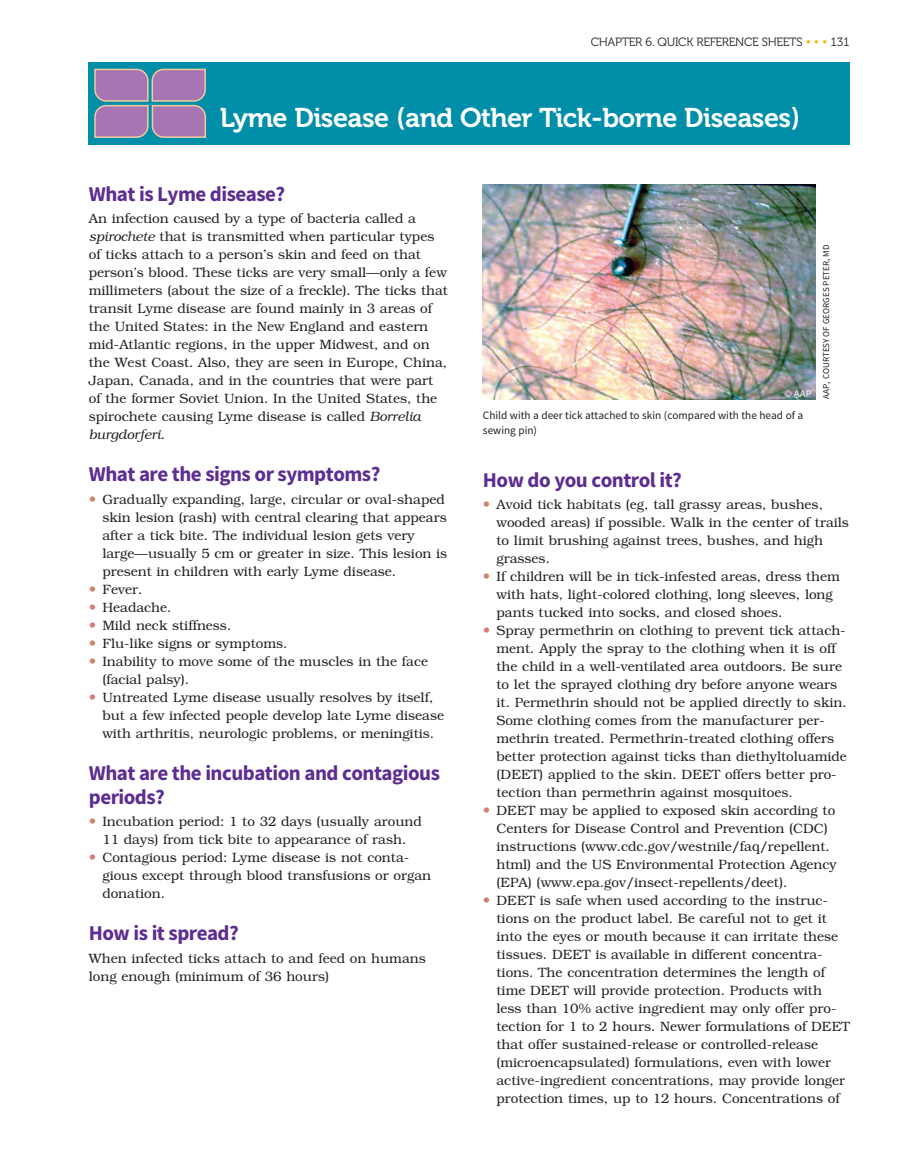
<style>
.page{position:relative;width:907px;height:1174px;background:#fff}
.page>*{position:absolute;margin:0;border:0;box-sizing:border-box;transform-origin:0 0}
.t1{font:27px "Museo 700";letter-spacing:-.02em;color:#fff}
.t2{font:700 21px/24px "Source Sans Pro";letter-spacing:-.025em;color:#5d2d91}
.t3{font:300 13.5px/18px "Bookman Std";color:#231f20}
.t4{font:12px "Museo 300";letter-spacing:-.025em;color:#231f20}
.t5{font:11.25px/15px "Source Sans Pro";color:#231f20}
.t6{font:9px "Source Sans Pro";color:#231f20}
.s1{color:#fcb61c}
.s2{font-style:italic}
</style>
<div class="page">
<div style="left:88px;top:63px;width:761px;height:82px;background:#008ea8"></div>
<svg style="left:94px;top:68px;width:113px;height:70px;background:#9a82ae"></svg>
<img style="left:483px;top:185px;width:332px;height:215px">
<p class="t4" style="left:590px;top:35px;width:261px">CHAPTER 6. QUICK REFERENCE SHEETS <span class="s1">• • •</span> 131</p>
<h2 class="t1" style="left:220px;top:103px;width:581px">Lyme Disease (and Other Tick-borne Diseases)</h2>
<h3 class="t2" style="left:89px;top:181px;width:198px">What is Lyme disease?</h3>
<p class="t3" style="left:89px;top:210px;width:360px">An infection caused by a type of bacteria called a <span class="s2">spirochete</span> that is transmitted when particular types of ticks attach to a person’s skin and feed on that person’s blood. These ticks are very small—only a few millimeters (about the size of a freckle). The ticks that transit Lyme disease are found mainly in 3 areas of the United States: in the New England and eastern mid-Atlantic regions, in the upper Midwest, and on the West Coast. Also, they are seen in Europe, China, Japan, Canada, and in the countries that were part of the former Soviet Union. In the United States, the spirochete causing Lyme disease is called <span class="s2">Borrelia burgdorferi</span>.</p>
<h3 class="t2" style="left:89px;top:462px;width:293px">What are the signs or symptoms?</h3>
<p class="t3" style="left:102px;top:490px;width:346px">Gradually expanding, large, circular or oval-shaped skin lesion (rash) with central clearing that appears after a tick bite. The individual lesion gets very large—usually 5 cm or greater in size. This lesion is present in children with early Lyme disease.</p>
<p class="t3" style="left:102px;top:580px;width:327px">Fever.<br>Headache.<br>Mild neck stiffness.<br>Flu-like signs or symptoms.<br>Inability to move some of the muscles in the face</p>
<p class="t3" style="left:102px;top:670px;width:88px">(facial palsy).</p>
<p class="t3" style="left:102px;top:688px;width:343px">Untreated Lyme disease usually resolves by itself, but a few infected people develop late Lyme disease with arthritis, neurologic problems, or meningitis.</p>
<h3 class="t2" style="left:89px;top:760px;width:352px">What are the incubation and contagious periods?</h3>
<p class="t3" style="left:102px;top:813px;width:321px">Incubation period: 1 to 32 days (usually around<br>11 days) from tick bite to appearance of rash.</p>
<p class="t3" style="left:102px;top:849px;width:330px">Contagious period: Lyme disease is not conta&shy;gious except through blood transfusions or organ donation.</p>
<h3 class="t2" style="left:89px;top:921px;width:151px">How is it spread?</h3>
<p class="t3" style="left:89px;top:949px;width:338px">When infected ticks attach to and feed on humans long enough (minimum of 36 hours)</p>
<p class="t6" style="left:820px;top:399px;width:156px;rotate:-90deg">AAP, COURTESY OF GEORGES PETER, MD</p>
<p class="t5" style="left:483px;top:408px;width:322px">Child with a deer tick attached to skin (compared with the head of a sewing pin)</p>
<h3 class="t2" style="left:483px;top:467px;width:200px">How do you control it?</h3>
<p class="t3" style="left:496px;top:496px;width:354px">Avoid tick habitats (eg, tall grassy areas, bushes, wooded areas) if possible. Walk in the center of trails to limit brushing against trees, bushes, and high grasses.</p>
<p class="t3" style="left:496px;top:568px;width:345px">If children will be in tick-infested areas, dress them with hats, light-colored clothing, long sleeves, long pants tucked into socks, and closed shoes.</p>
<p class="t3" style="left:496px;top:622px;width:352px">Spray permethrin on clothing to prevent tick attach&shy;ment. Apply the spray to the clothing when it is off the child in a well-ventilated area outdoors. Be sure to let the sprayed clothing dry before anyone wears it. Permethrin should not be applied directly to skin.<br>Some clothing comes from the manufacturer per&shy;methrin treated. Permethrin-treated clothing offers better protection against ticks than diethyltoluamide (DEET) applied to the skin. DEET offers better pro&shy;tection than permethrin against mosquitoes.</p>
<p class="t3" style="left:496px;top:802px;width:342px">DEET may be applied to exposed skin according to Centers for Disease Control and Prevention (CDC) instructions (www.cdc.gov/westnile/faq/repellent. html) and the US Environmental Protection Agency (EPA) (www.epa.gov/insect-repellents/deet).</p>
<p class="t3" style="left:496px;top:892px;width:354px">DEET is safe when used according to the instruc&shy;tions on the product label. Be careful not to get it into the eyes or mouth because it can irritate these tissues. DEET is available in different concentra&shy;tions. The concentration determines the length of time DEET will provide protection. Products with less than 10% active ingredient may only offer pro&shy;tection for 1 to 2 hours. Newer formulations of DEET that offer sustained-release or controlled-release (microencapsulated) formulations, even with lower active-ingredient concentrations, may provide longer protection times, up to 12 hours. Concentrations of</p>
</div>
